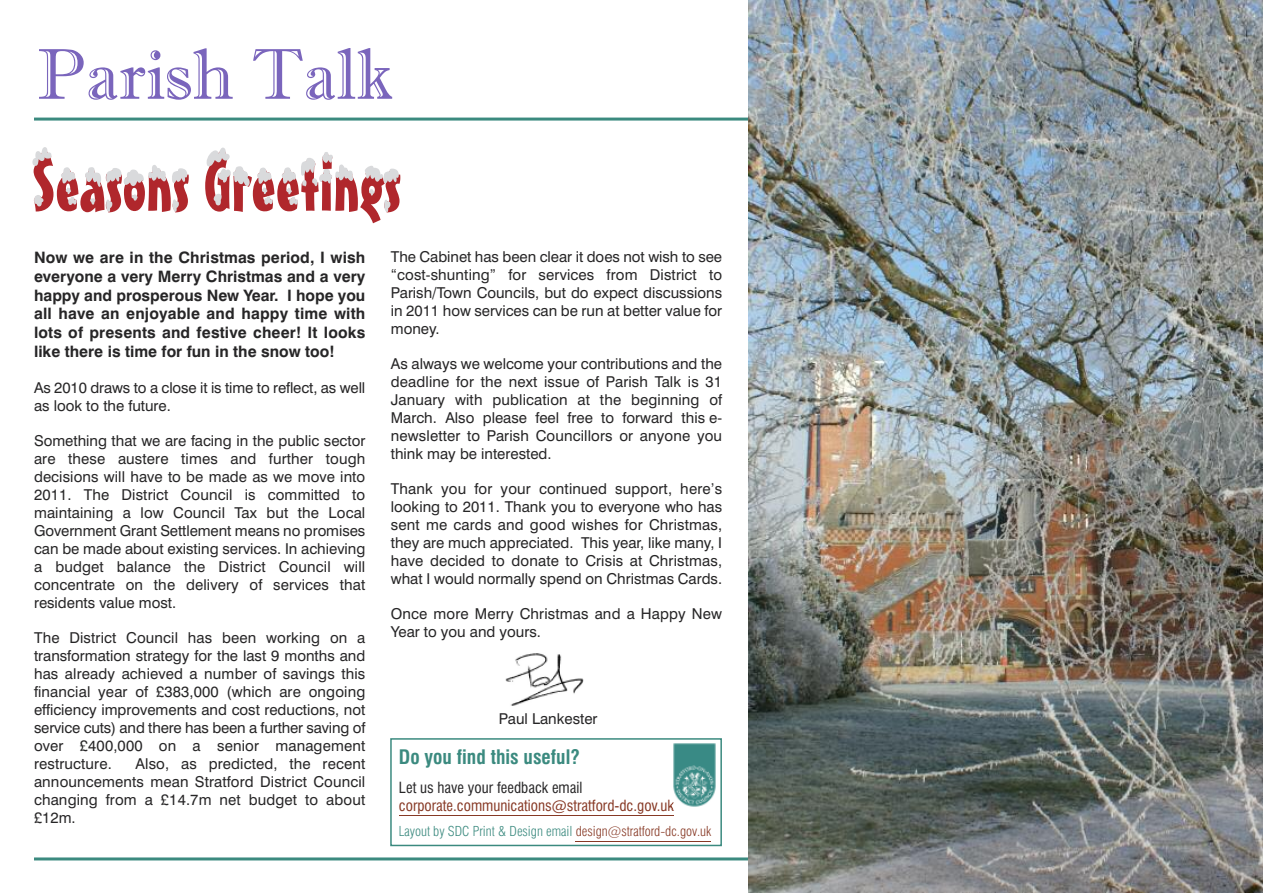
<style>
.page{position:relative;width:1263px;height:893px;background:#fff}
.page>*{position:absolute;margin:0;border:0;box-sizing:border-box;transform-origin:0 0}
.t1{font:72px "Imprint MT Shadow";color:#7a65bc}
.t2{font:700 condensed 19.5px "Swiss 721 BT";color:#3b8a7f}
.t3{font:700 15.75px/18.9px "Swiss 721 BT";color:#272627;text-align:justify}
.t4{font:15px/18px "Swiss 721 BT";color:#272627;text-align:justify}
.t5{font:condensed 15px "Swiss 721 BT";color:#873925}
.t6{font:condensed 15px "Swiss 721 BT";color:#272627}
.t7{font:300 condensed 13.5px "Swiss 721 BT";color:#3b8a7f}
.s1{color:#873925}
</style>
<div class="page">
<hr style="left:34px;top:118px;width:1195px;height:3px;background:#3b8a7f">
<hr style="left:34px;top:857px;width:1195px;height:3px;background:#3b8a7f">
<svg style="left:205px;top:148px;width:195px;height:75px"></svg>
<svg style="left:32px;top:147px;width:157px;height:65px"></svg>
<img style="left:505px;top:653px;width:79px;height:53px">
<img style="left:748px;top:0;width:515px;height:893px">
<div style="left:390px;top:738px;width:332px;height:108px;border:2px solid #3b8a7f"></div>
<svg style="left:392px;top:740px;width:328px;height:105px"></svg>
<h1 class="t1" style="left:37px;top:32px;width:358px">Parish Talk</h1>
<p class="t3" style="left:34px;top:249px;width:333px">Now we are in the Christmas period, I wish everyone a very Merry Christmas and a very happy and prosperous New Year. I hope you all have an enjoyable and happy time with lots of presents and festive cheer! It looks like there is time for fun in the snow too!</p>
<p class="t4" style="left:34px;top:380px;width:333px">As 2010 draws to a close it is time to reflect, as well as look to the future.</p>
<p class="t4" style="left:34px;top:433px;width:333px">Something that we are facing in the public sector are these austere times and further tough decisions will have to be made as we move into 2011. The District Council is committed to maintaining a low Council Tax but the Local Government Grant Settlement means no promises can be made about existing services. In achieving a budget balance the District Council will concentrate on the delivery of services that residents value most.</p>
<p class="t4" style="left:34px;top:630px;width:333px">The District Council has been working on a transformation strategy for the last 9 months and has already achieved a number of savings this financial year of £383,000 (which are ongoing efficiency improvements and cost reductions, not service cuts) and there has been a further saving of over £400,000 on a senior management restructure.</p>
<p class="t4" style="left:34px;top:756px;width:333px;text-indent:101px">Also, as predicted, the recent announcements mean Stratford District Council changing from a £14.7m net budget to about £12m.</p>
<p class="t4" style="left:391px;top:249px;width:333px">The Cabinet has been clear it does not wish to see “cost-shunting” for services from District to Parish/Town Councils, but do expect discussions in 2011 how services can be run at better value for money.</p>
<p class="t4" style="left:391px;top:356px;width:333px">As always we welcome your contributions and the deadline for the next issue of Parish Talk is 31<br>January with publication at the beginning of March. Also please feel free to forward this e&shy;newsletter to Parish Councillors or anyone you think may be interested.</p>
<p class="t4" style="left:391px;top:481px;width:333px">Thank you for your continued support, here’s looking to 2011. Thank you to everyone who has sent me cards and good wishes for Christmas, they are much appreciated. This year, like many, I have decided to donate to Crisis at Christmas, what I would normally spend on Christmas Cards.</p>
<p class="t4" style="left:391px;top:606px;width:333px">Once more Merry Christmas and a Happy New<br>Year to you and yours.</p>
<p class="t4" style="left:499px;top:711px;width:100px">Paul Lankester</p>
<h2 class="t2" style="left:399px;top:750px;width:182px">Do you find this useful?</h2>
<p class="t6" style="left:399px;top:782px;width:185px">Let us have your feedback email</p>
<p class="t5" style="left:399px;top:800px;width:276px">corporate.communications@stratford-dc.gov.uk</p>
<p class="t7" style="left:399px;top:826px;width:314px">Layout by SDC Print &amp; Design email <span class="s1">design@stratford-dc.gov.uk</span></p>
</div>
